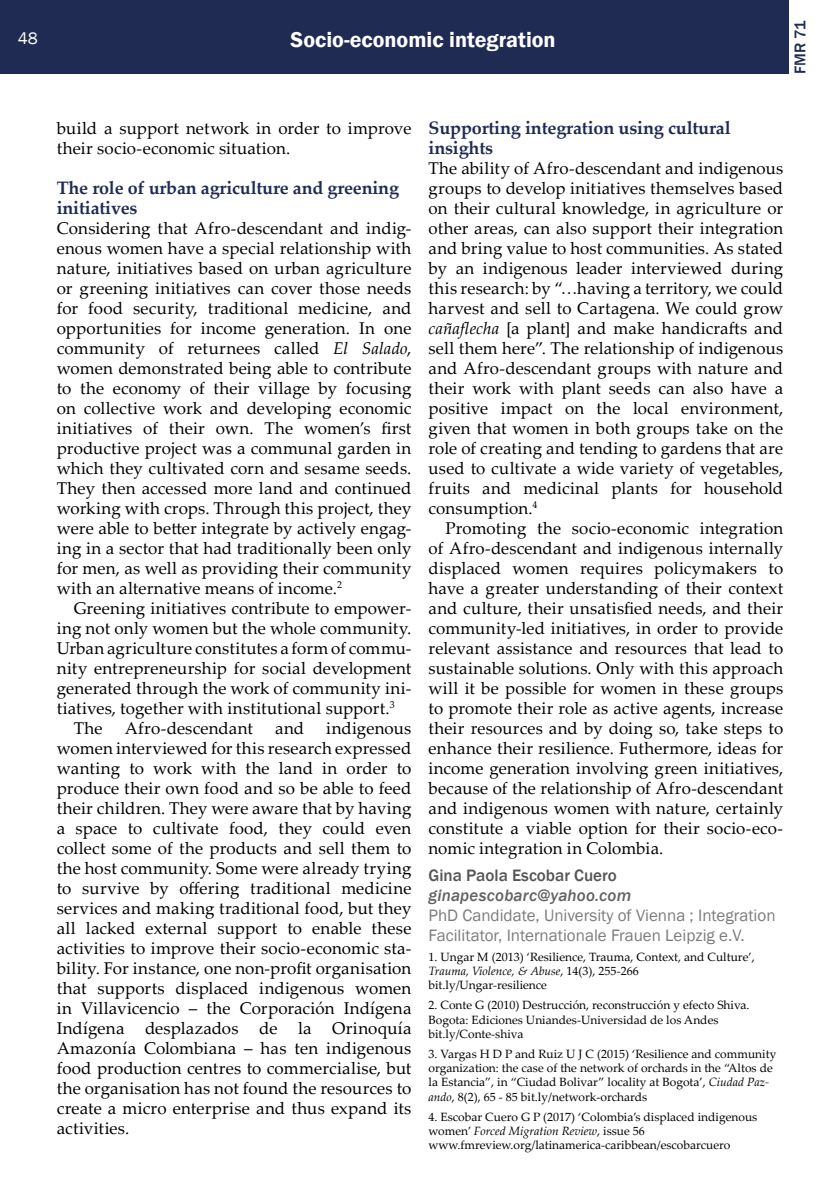
<style>
.page{position:relative;width:840px;height:1191px;background:#fff}
.page>*{position:absolute;margin:0;border:0;box-sizing:border-box;transform-origin:0 0}
.t1{font:600 22px "Franklin Gothic";color:#fff}
.t2{font:700 18px/20px "Palatino Linotype";letter-spacing:-.01em;color:#202b53}
.t3{font:17px/20px "Palatino Linotype";letter-spacing:.005em;color:#000;text-align:justify}
.t4{font:17px/20px "Franklin Gothic";color:#7c7c7c}
.t5{font:italic 500 17px "Franklin Gothic";letter-spacing:.01em;color:#636363}
.t6{font:500 17px "Franklin Gothic";color:#555}
.t7{font:17px "Franklin Gothic";color:#fff}
.t8{font:500 16px "Franklin Gothic";color:#202b53}
.t9{font:12px/14.4px "Palatino Linotype";color:#000}
.s1{font-style:italic}
</style>
<div class="page">
<div style="left:0;top:0;width:788px;height:74px;background:#202b53"></div>
<p class="t7" style="left:18px;top:27px;width:21px">48</p>
<p class="t1" style="left:290px;top:27px;width:266px">Socio-economic integration</p>
<p class="t8" style="left:789px;top:74px;width:55px;rotate:-90deg">FMR 71</p>
<p class="t3" style="left:57px;top:117px;width:356px">build a support network in order to improve their socio-economic situation.</p>
<p class="t2" style="left:57px;top:177px;width:343px">The role of urban agriculture and greening initiatives</p>
<p class="t3" style="left:57px;top:217px;width:356px">Considering that Afro-descendant and indig&shy;enous women have a special relationship with nature, initiatives based on urban agriculture or greening initiatives can cover those needs for food security, traditional medicine, and opportunities for income generation. In one community of returnees called <span class="s1">El Salado</span>, women demonstrated being able to contribute to the economy of their village by focusing on collective work and developing economic initiatives of their own. The women’s first productive project was a communal garden in which they cultivated corn and sesame seeds.<br>They then accessed more land and continued working with crops. Through this project, they were able to better integrate by actively engag&shy;ing in a sector that had traditionally been only for men, as well as providing their community with an alternative means of income.<sup>2</sup></p>
<p class="t3" style="left:74px;top:597px;width:339px">Greening initiatives contribute to empower-</p>
<p class="t3" style="left:57px;top:617px;width:356px">ing not only women but the whole community.</p>
<p class="t3" style="left:57px;top:637px;width:356px">Urban agriculture constitutes a form of commu-</p>
<p class="t3" style="left:57px;top:657px;width:356px">nity entrepreneurship for social development</p>
<p class="t3" style="left:57px;top:677px;width:356px">generated through the work of community ini-</p>
<p class="t3" style="left:57px;top:697px;width:339px">tiatives, together with institutional support.<sup>3</sup></p>
<p class="t3" style="left:74px;top:717px;width:30px">The</p>
<p class="t3" style="left:125px;top:717px;width:130px">Afro-descendant</p>
<p class="t3" style="left:275px;top:717px;width:31px">and</p>
<p class="t3" style="left:57px;top:717px;width:356px;text-indent:269px">indigenous women interviewed for this research expressed wanting to work with the land in order to produce their own food and so be able to feed their children. They were aware that by having a space to cultivate food, they could even collect some of the products and sell them to the host community. Some were already trying to survive by offering traditional medicine services and making traditional food, but they all lacked external support to enable these activities to improve their socio-economic sta&shy;bility. For instance, one non-profit organisation that supports displaced indigenous women in Villavicencio – the Corporación Indígena Indígena desplazados de la Orinoquía Amazonía Colombiana – has ten indigenous food production centres to commercialise, but the organisation has not found the resources to create a micro enterprise and thus expand its activities.</p>
<p class="t2" style="left:428px;top:117px;width:303px">Supporting integration using cultural insights</p>
<p class="t3" style="left:428px;top:157px;width:356px">The ability of Afro-descendant and indigenous groups to develop initiatives themselves based on their cultural knowledge, in agriculture or other areas, can also support their integration and bring value to host communities. As stated by an indigenous leader interviewed during this research: by “…having a territory, we could harvest and sell to Cartagena. We could grow <span class="s1">cañaflecha</span> [a plant] and make handicrafts and sell them here”. The relationship of indigenous and Afro-descendant groups with nature and their work with plant seeds can also have a positive impact on the local environment, given that women in both groups take on the role of creating and tending to gardens that are used to cultivate a wide variety of vegetables, fruits and medicinal plants for household consumption.<sup>4</sup></p>
<p class="t3" style="left:428px;top:517px;width:356px;text-indent:17px">Promoting the socio-economic integration of Afro-descendant and indigenous internally displaced women requires policymakers to have a greater understanding of their context and culture, their unsatisfied needs, and their community-led initiatives, in order to provide relevant assistance and resources that lead to sustainable solutions. Only with this approach will it be possible for women in these groups to promote their role as active agents, increase their resources and by doing so, take steps to enhance their resilience. Futhermore, ideas for income generation involving green initiatives, because of the relationship of Afro-descendant and indigenous women with nature, certainly constitute a viable option for their socio-eco&shy;nomic integration in Colombia.</p>
<p class="t6" style="left:428px;top:864px;width:189px">Gina Paola Escobar Cuero</p>
<p class="t5" style="left:428px;top:884px;width:204px">ginapescobarc@yahoo.com</p>
<p class="t4" style="left:428px;top:905px;width:348px">PhD Candidate, University of Vienna ; Integration<br>Facilitator, Internationale Frauen Leipzig e.V.</p>
<p class="t9" style="left:428px;top:949px;width:327px">1. Ungar M (2013) ‘Resilience, Trauma, Context, and Culture’,<br><span class="s1">Trauma, Violence, &amp; Abuse</span>, 14(3), 255-266 bit.ly/Ungar-resilience</p>
<p class="t9" style="left:428px;top:997px;width:322px">2. Conte G (2010) Destrucción, reconstrucción y efecto Shiva.<br>Bogota: Ediciones Uniandes-Universidad de los Andes bit.ly/Conte-shiva</p>
<p class="t9" style="left:428px;top:1045px;width:349px">3. Vargas H D P and Ruiz U J C (2015) ‘Resilience and community organization: the case of the network of orchards in the “Altos de la Estancia”, in “Ciudad Bolivar” locality at Bogota’, <span class="s1">Ciudad Paz&shy;ando</span>, 8(2), 65 - 85 bit.ly/network-orchards</p>
<p class="t9" style="left:428px;top:1108px;width:330px">4. Escobar Cuero G P (2017) ‘Colombia’s displaced indigenous women’ <span class="s1">Forced Migration Review</span>, issue 56 www.fmreview.org/latinamerica-caribbean/escobarcuero</p>
</div>
